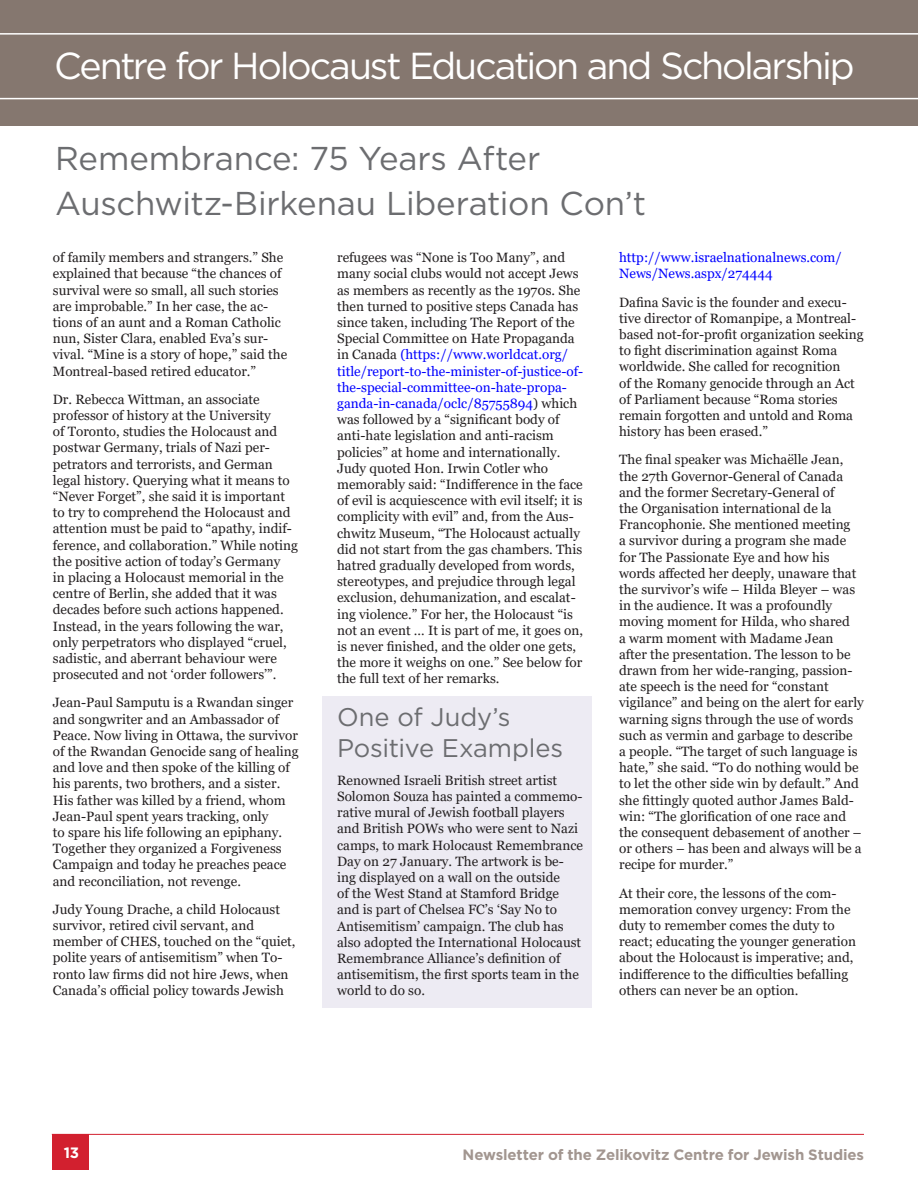
<style>
.page{position:relative;width:918px;height:1188px;background:#fff}
.page>*{position:absolute;margin:0;border:0;box-sizing:border-box;transform-origin:0 0}
.title_GM{font:37.5px "Gotham";letter-spacing:-.055em;color:#fff}
.headline{font:33px/45px "Gotham";letter-spacing:-.005em;color:#6c6d70}
.headline-2{font:25.5px/30.6px "Gotham";letter-spacing:-.005em;color:#6c6d70}
.t1{font:700 15px "Gotham";letter-spacing:-.01em;color:#a29690}
.t2{font:700 15px "Gotham";color:#fff}
.t3{font:13.5px/16.2px "Georgia";color:#231f20}
.t4{font:13.5px/16.2px "Georgia";color:#00f}
.s1{color:#00f}
</style>
<div class="page">
<div style="left:322px;top:696px;width:270px;height:312px;background:#edebf3"></div>
<div style="left:0;top:0;width:918px;height:126px;background:#85776f"></div>
<hr style="left:0;top:98px;width:918px;height:1px;background:#fff">
<hr style="left:0;top:33px;width:918px;height:2px;background:#fff">
<div style="left:52px;top:1134px;width:36px;height:35px;background:#d2202f"></div>
<hr style="left:52px;top:1134px;width:812px;height:1px;background:#d2202f">
<p class="title_GM" style="left:54px;top:41px;width:802px">Centre for Holocaust Education and Scholarship</p>
<p class="headline" style="left:55px;top:136px;width:593px">Remembrance: 75 Years After<br>Auschwitz-Birkenau Liberation Con’t</p>
<p class="t3" style="left:53px;top:250px;width:236px">of family members and strangers.” She explained that because “the chances of survival were so small, all such stories are improbable.” In her case, the ac&shy;tions of an aunt and a Roman Catholic nun, Sister Clara, enabled Eva’s sur&shy;vival. “Mine is a story of hope,” said the Montreal-based retired educator.”</p>
<p class="t3" style="left:53px;top:391px;width:247px">Dr. Rebecca Wittman, an associate professor of history at the University<br>of Toronto, studies the Holocaust and postwar Germany, trials of Nazi per&shy;petrators and terrorists, and German legal history. Querying what it means to “Never Forget”, she said it is important to try to comprehend the Holocaust and attention must be paid to “apathy, indif&shy;ference, and collaboration.” While noting the positive action of today’s Germany<br>in placing a Holocaust memorial in the centre of Berlin, she added that it was decades before such actions happened.<br>Instead, in the years following the war, only perpetrators who displayed “cruel, sadistic, and aberrant behaviour were prosecuted and not ‘order followers’”.</p>
<p class="t3" style="left:53px;top:695px;width:247px">Jean-Paul Samputu is a Rwandan singer and songwriter and an Ambassador of Peace. Now living in Ottawa, the survivor of the Rwandan Genocide sang of healing and love and then spoke of the killing of his parents, two brothers, and a sister.<br>His father was killed by a friend, whom Jean-Paul spent years tracking, only<br>to spare his life following an epiphany.<br>Together they organized a Forgiveness Campaign and today he preaches peace and reconciliation, not revenge.</p>
<p class="t3" style="left:53px;top:901px;width:244px">Judy Young Drache, a child Holocaust survivor, retired civil servant, and member of CHES, touched on the “quiet, polite years of antisemitism” when To&shy;ronto law firms did not hire Jews, when Canada’s official policy towards Jewish</p>
<p class="t3" style="left:337px;top:250px;width:247px">refugees was “None is Too Many”, and many social clubs would not accept Jews as members as recently as the 1970s. She then turned to positive steps Canada has since taken, including The Report of the Special Committee on Hate Propaganda in Canada <span class="s1">(https://www.worldcat.org/ title/report-to-the-minister-of-justice-of&shy;the-special-committee-on-hate-propa&shy;ganda-in-canada/oclc/85755894</span>) which was followed by a “significant body of anti-hate legislation and anti-racism policies” at home and internationally.<br>Judy quoted Hon. Irwin Cotler who memorably said: “Indifference in the face of evil is acquiescence with evil itself; it is complicity with evil” and, from the Aus&shy;chwitz Museum, “The Holocaust actually did not start from the gas chambers. This hatred gradually developed from words, stereotypes, and prejudice through legal exclusion, dehumanization, and escalat&shy;ing violence.” For her, the Holocaust “is not an event … It is part of me, it goes on, is never finished, and the older one gets, the more it weighs on one.” See below for the full text of her remarks.</p>
<p class="headline-2" style="left:337px;top:701px;width:228px">One of Judy’s<br>Positive Examples</p>
<p class="t3" style="left:337px;top:772px;width:247px">Renowned Israeli British street artist Solomon Souza has painted a commemo&shy;rative mural of Jewish football players and British POWs who were sent to Nazi camps, to mark Holocaust Remembrance Day on 27 January. The artwork is be&shy;ing displayed on a wall on the outside<br>of the West Stand at Stamford Bridge and is part of Chelsea FC’s ‘Say No to Antisemitism’ campaign. The club has also adopted the International Holocaust Remembrance Alliance’s definition of antisemitism, the first sports team in the world to do so.</p>
<p class="t4" style="left:619px;top:250px;width:224px">http://www.israelnationalnews.com/<br>News/News.aspx/274444</p>
<p class="t3" style="left:619px;top:294px;width:246px">Dafina Savic is the founder and execu&shy;tive director of Romanpipe, a Montreal&shy;based not-for-profit organization seeking to fight discrimination against Roma worldwide. She called for recognition<br>of the Romany genocide through an Act of Parliament because “Roma stories remain forgotten and untold and Roma history has been erased.”</p>
<p class="t3" style="left:619px;top:452px;width:246px">The final speaker was Michaëlle Jean, the 27th Governor-General of Canada and the former Secretary-General of<br>the Organisation international de la Francophonie. She mentioned meeting<br>a survivor during a program she made for The Passionate Eye and how his words affected her deeply, unaware that the survivor’s wife – Hilda Bleyer – was in the audience. It was a profoundly moving moment for Hilda, who shared<br>a warm moment with Madame Jean after the presentation. The lesson to be drawn from her wide-ranging, passion&shy;ate speech is the need for “constant vigilance” and being on the alert for early warning signs through the use of words such as vermin and garbage to describe<br>a people. “The target of such language is hate,” she said. “To do nothing would be to let the other side win by default.” And she fittingly quoted author James Bald&shy;win: “The glorification of one race and the consequent debasement of another – or others – has been and always will be a recipe for murder.”</p>
<p class="t3" style="left:619px;top:885px;width:239px">At their core, the lessons of the com&shy;memoration convey urgency: From the duty to remember comes the duty to react; educating the younger generation about the Holocaust is imperative; and, indifference to the difficulties befalling others can never be an option.</p>
<p class="t2" style="left:64px;top:1143px;width:17px">13</p>
<p class="t1" style="left:463px;top:1145px;width:403px">Newsletter of the Zelikovitz Centre for Jewish Studies</p>
</div>
